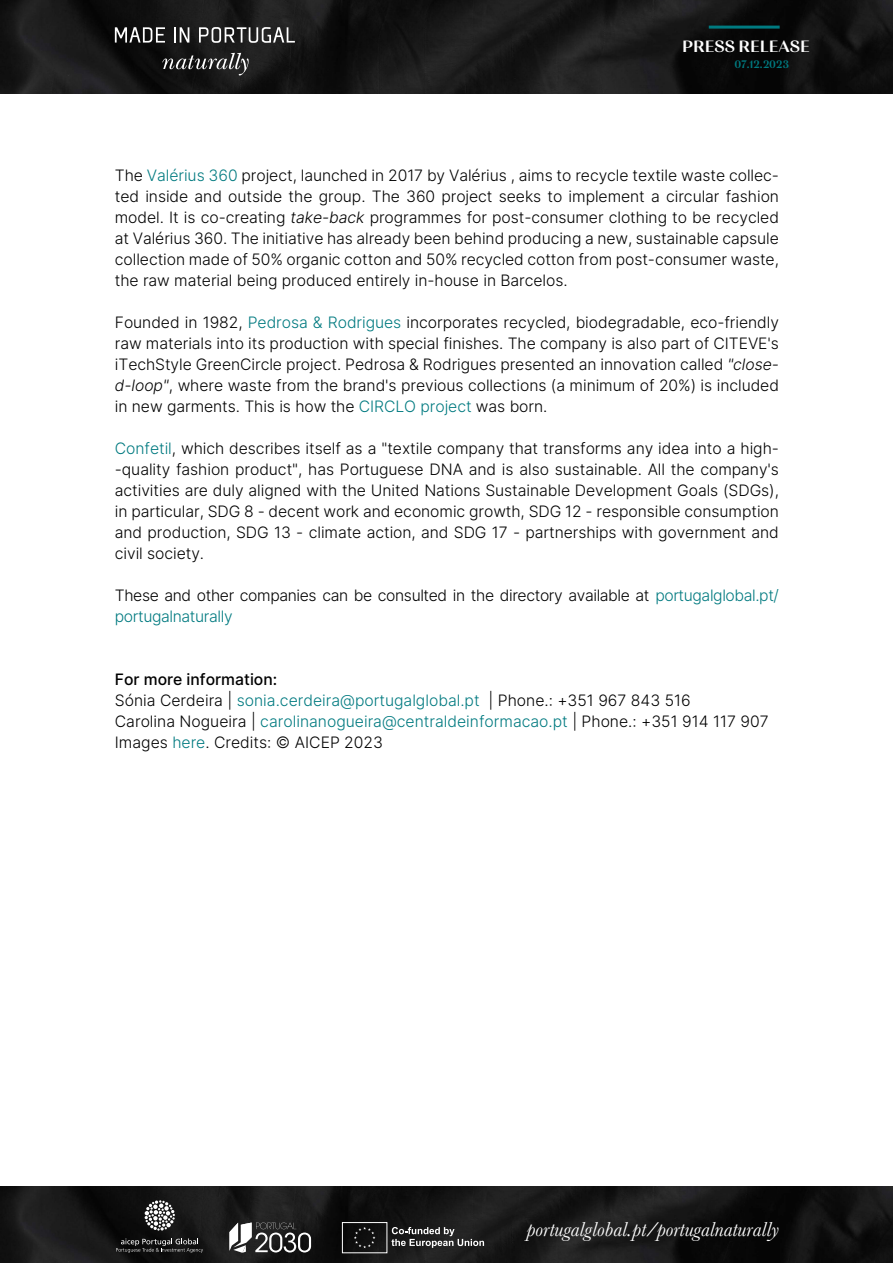
<style>
.page{position:relative;width:893px;height:1263px;background:#fff}
.page>*{position:absolute;margin:0;border:0;box-sizing:border-box;transform-origin:0 0}
.t1{font:italic 21px "Baskerville";color:#fff}
.t2{font:18px "Calma Global Medium";color:#fff}
.t3{font:300 15.75px/21px "Inter";letter-spacing:-.005em;color:#000;text-align:justify}
.t4{font:300 15.75px/21px "Inter";letter-spacing:-.025em;color:#000}
.t5{font:12px "Calma Global Medium";color:#007a80}
.s1{color:#007a80}
.s2{font-style:italic}
.s3{font-weight:500}
</style>
<div class="page">
<img style="left:0;top:0;width:893px;height:94px">
<svg style="left:115px;top:27px;width:50px;height:16px"></svg>
<svg style="left:174px;top:27px;width:15px;height:16px"></svg>
<svg style="left:199px;top:27px;width:96px;height:16px"></svg>
<svg style="left:162px;top:53px;width:87px;height:22px;background:#404040"></svg>
<hr style="left:709px;top:26px;width:71px;height:3px;background:#007a80">
<img style="left:0;top:1186px;width:893px;height:77px">
<svg style="left:229px;top:1222px;width:82px;height:31px"></svg>
<div style="left:342px;top:1222px;width:45px;height:31px;border:1px solid #fff"></div>
<svg style="left:354px;top:1227px;width:21px;height:21px"></svg>
<svg style="left:391px;top:1227px;width:93px;height:21px;background:#4f4f4f"></svg>
<svg style="left:145px;top:1200px;width:30px;height:30px"></svg>
<svg style="left:116px;top:1238px;width:87px;height:15px"></svg>
<p class="t2" style="left:682px;top:35px;width:129px">PRESS RELEASE</p>
<p class="t5" style="left:734px;top:57px;width:56px">07.12.2023</p>
<p class="t3" style="left:115px;top:165px;width:666px">The <span class="s1">Valérius 360</span> project, launched in 2017 by Valérius , aims to recycle textile waste collec&shy;ted inside and outside the group. The 360 project seeks to implement a circular fashion model. It is co-creating <span class="s2">take-back</span> programmes for post-consumer clothing to be recycled at Valérius 360. The initiative has already been behind producing a new, sustainable capsule collection made of 50% organic cotton and 50% recycled cotton from post-consumer waste, the raw material being produced entirely in-house in Barcelos.</p>
<p class="t3" style="left:115px;top:312px;width:666px">Founded in 1982, <span class="s1">Pedrosa &amp; Rodrigues</span> incorporates recycled, biodegradable, eco-friendly raw materials into its production with special finishes. The company is also part of CITEVE's iTechStyle GreenCircle project. Pedrosa &amp; Rodrigues presented an innovation called <span class="s2">"close&shy;d-loop"</span>, where waste from the brand's previous collections (a minimum of 20%) is included in new garments. This is how the <span class="s1">CIRCLO project</span> was born.</p>
<p class="t3" style="left:115px;top:438px;width:666px"><span class="s1">Confetil</span>, which describes itself as a "textile company that transforms any idea into a high--quality fashion product", has Portuguese DNA and is also sustainable. All the company's activities are duly aligned with the United Nations Sustainable Development Goals (SDGs), in particular, SDG 8 - decent work and economic growth, SDG 12 - responsible consumption and production, SDG 13 - climate action, and SDG 17 - partnerships with government and civil society.</p>
<p class="t4" style="left:115px;top:585px;width:666px">These and other companies can be consulted in the directory available at <span class="s1">portugalglobal.pt/ portugalnaturally</span></p>
<p class="t3" style="left:115px;top:669px;width:655px;text-align:left"><span class="s3">For more information:<br></span>Sónia Cerdeira | <span class="s1">sonia.cerdeira@portugalglobal.pt</span> | Phone.: +351 967 843 516<br>Carolina Nogueira | <span class="s1">carolinanogueira@centraldeinformacao.pt</span> | Phone.: +351 914 117 907<br>Images <span class="s1">here</span>. Credits: © AICEP 2023</p>
<h1 class="t1" style="left:527px;top:1216px;width:254px">portugalglobal.pt/portugalnaturally</h1>
</div>
